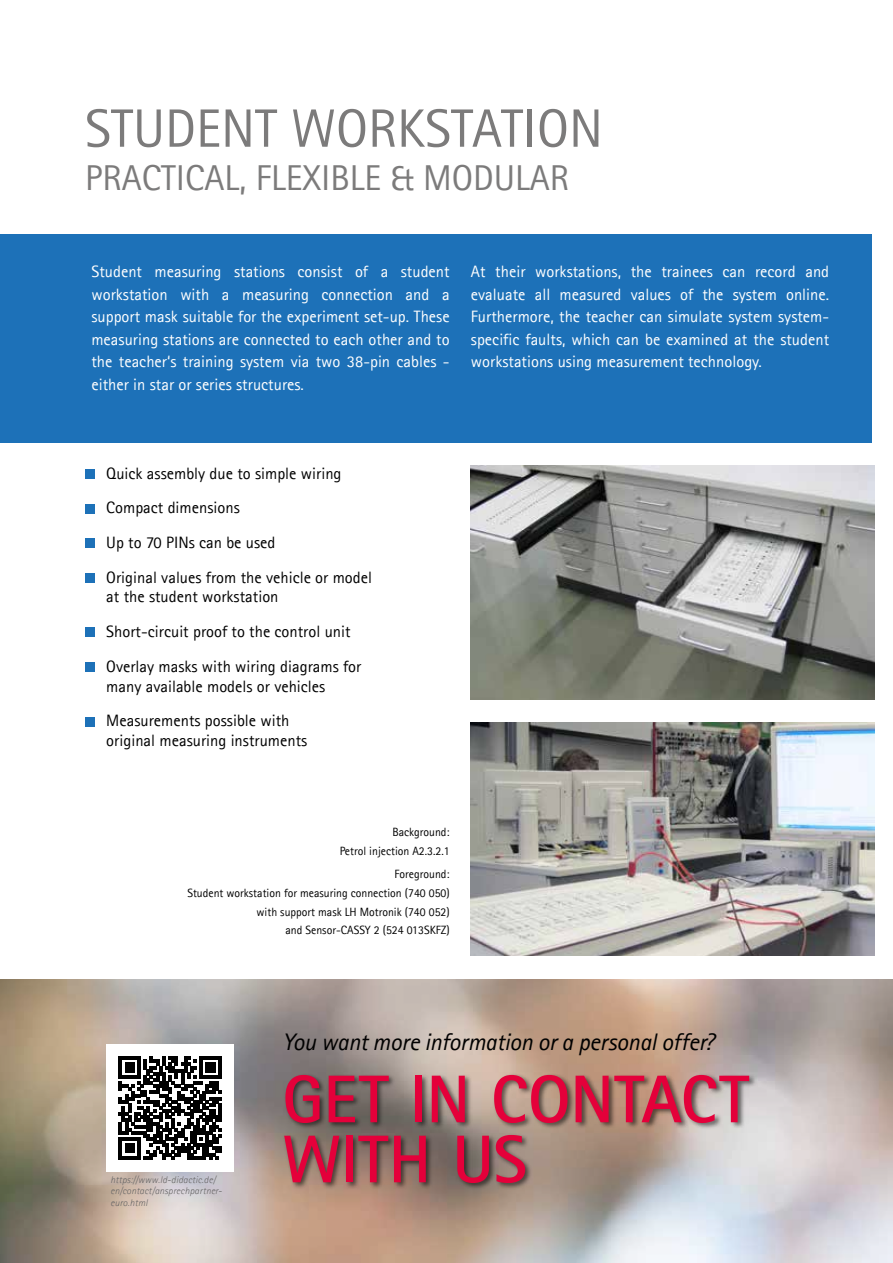
<style>
.page{position:relative;width:893px;height:1263px;background:#fff}
.page>*{position:absolute;margin:0;border:0;box-sizing:border-box;transform-origin:0 0}
.t1{font:700 67.5px "Agfa Rotis Sans Serif";letter-spacing:-.005em;color:#e4003a}
.t2{font:54px "Agfa Rotis Sans Serif";color:#7c7b7b}
.t3{font:36px "Agfa Rotis Sans Serif";color:#7c7b7b}
.t4{font:italic 24px "Agfa Rotis Sans Serif";letter-spacing:-.01em;color:#000}
.t5{font:16.5px/22.5px "Agfa Rotis Sans Serif";color:#fff;text-align:justify}
.t6{font:16.5px/34.7px "Agfa Rotis Sans Serif";color:#000}
.t7{font:12px/18.6px "Agfa Rotis Sans Serif";color:#000;text-align:right}
.t8{font:italic 300 9.75px/11.7px "Agfa Rotis Sans Serif";letter-spacing:.015em;color:#646363}
</style>
<div class="page">
<img style="left:471px;top:722px;width:404px;height:234px">
<img style="left:471px;top:466px;width:404px;height:234px">
<div style="left:85px;top:469px;width:10px;height:10px;background:#1d71b8"></div>
<div style="left:85px;top:504px;width:10px;height:9px;background:#1d71b8"></div>
<div style="left:85px;top:538px;width:10px;height:10px;background:#1d71b8"></div>
<div style="left:85px;top:573px;width:10px;height:10px;background:#1d71b8"></div>
<div style="left:85px;top:628px;width:10px;height:9px;background:#1d71b8"></div>
<div style="left:85px;top:662px;width:10px;height:10px;background:#1d71b8"></div>
<div style="left:85px;top:717px;width:10px;height:9px;background:#1d71b8"></div>
<div style="left:0;top:234px;width:872px;height:208px;background:#1d71b8"></div>
<img style="left:0;top:979px;width:893px;height:284px">
<div style="left:283px;top:1073px;width:474px;height:117px;background:#000;opacity:.55"></div>
<div style="left:106px;top:1044px;width:128px;height:128px;background:#fff"></div>
<svg style="left:119px;top:1057px;width:102px;height:102px"></svg>
<h2 class="t2" style="left:85px;top:97px;width:519px">STUDENT WORKSTATION</h2>
<h3 class="t3" style="left:85px;top:157px;width:485px">PRACTICAL, FLEXIBLE &amp; MODULAR</h3>
<p class="t5" style="left:91px;top:260px;width:360px">Student measuring stations consist of a student workstation with a measuring connection and a support mask suitable for the experiment set-up. These measuring stations are connected to each other and to the teacher‘s training system via two 38-pin cables - either in star or series structures.</p>
<p class="t5" style="left:471px;top:260px;width:360px">At their workstations, the trainees can record and evaluate all measured values of the system online.<br>Furthermore, the teacher can simulate system system&shy;specific faults, which can be examined at the student workstations using measurement technology.</p>
<p class="t6" style="left:106px;top:456px;width:267px">Quick assembly due to simple wiring<br>Compact dimensions<br>Up to 70 PINs can be used<br>Original values from the vehicle or model</p>
<p class="t6" style="left:106px;top:579px;width:257px">at the student workstation<br>Short-circuit proof to the control unit<br>Overlay masks with wiring diagrams for</p>
<p class="t6" style="left:106px;top:669px;width:221px">many available models or vehicles<br>Measurements possible with</p>
<p class="t6" style="left:106px;top:723px;width:203px">original measuring instruments</p>
<p class="t7" style="left:340px;top:823px;width:111px">Background:<br>Petrol injection A2.3.2.1</p>
<p class="t7" style="left:187px;top:865px;width:264px">Foreground:<br>Student workstation for measuring connection (740 050) with support mask LH Motronik (740 052)<br>and Sensor-CASSY 2 (524 013SKFZ)</p>
<p class="t8" style="left:111px;top:1174px;width:113px">https://www.ld-didactic.de/ en/contact/ansprechpartner-</p>
<p class="t8" style="left:111px;top:1197px;width:38px">euro.html</p>
<h3 class="t4" style="left:282px;top:1028px;width:433px">You want more information or a personal offer?</h3>
<h1 class="t1" style="left:282px;top:1057px;width:468px">GET IN CONTACT</h1>
<h1 class="t1" style="left:282px;top:1117px;width:246px">WITH US</h1>
</div>
